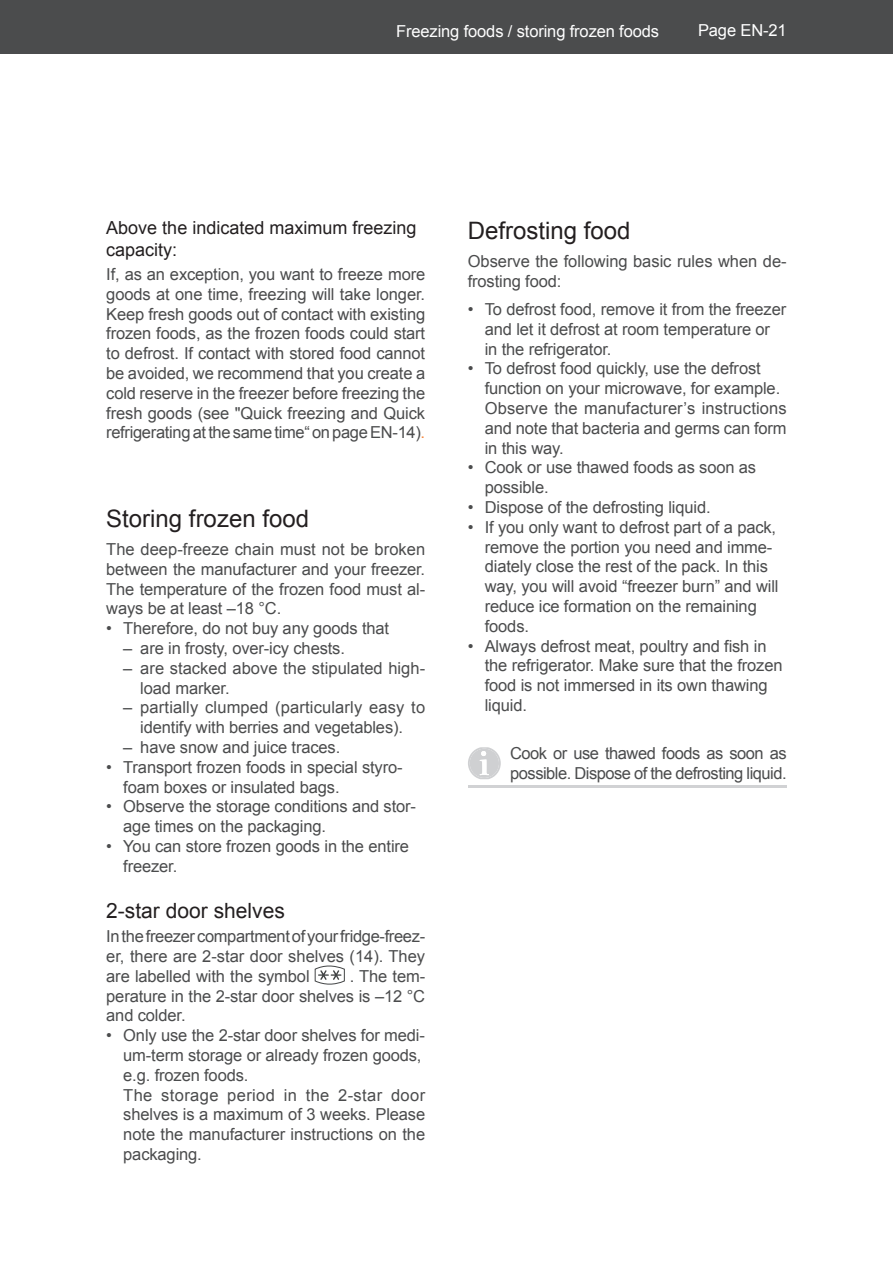
<style>
.page{position:relative;width:893px;height:1263px;background:#fff}
.page>*{position:absolute;margin:0;border:0;box-sizing:border-box;transform-origin:0 0}
.t1{font:24px "Arial";color:#231f20}
.t2{font:21px "Arial";color:#231f20}
.t3{font:18px/21.6px "Arial";color:#231f20}
.t4{font:16.5px/19.8px "Arial";letter-spacing:-.01em;color:#4b4c4d}
.t5{font:16.5px/19.8px "Arial";letter-spacing:.01em;color:#4b4c4d;text-align:center}
.t6{font:16.5px/19.8px "Arial";letter-spacing:-.03em;color:#4b4c4d}
.t7{font:16.5px "Arial";letter-spacing:-.01em;color:#fff}
.s1{color:#f5863b}
</style>
<div class="page">
<div style="left:0;top:0;width:893px;height:54px;background:#4b4c4d"></div>
<svg style="left:315px;top:966px;width:30px;height:18px"></svg>
<hr style="left:468px;top:785px;width:319px;height:3px;background:#d1d2d4">
<svg style="left:468px;top:747px;width:33px;height:32px"></svg>
<p class="t7" style="left:396px;top:22px;width:264px">Freezing foods / storing frozen foods</p>
<p class="t7" style="left:698px;top:22px;width:90px">Page EN-21</p>
<p class="t3" style="left:106px;top:217px;width:312px">Above the indicated maximum freezing capacity:</p>
<p class="t4" style="left:106px;top:264px;width:320px;text-align:justify">If, as an exception, you want to freeze more goods at one time, freezing will take longer.<br>Keep fresh goods out of contact with existing frozen foods, as the frozen foods could start to defrost. If contact with stored food cannot be avoided, we recommend that you create a cold reserve in the freezer before freezing the fresh goods (see "Quick freezing and Quick refrigerating at the same time“ on page EN-14)<span class="s1">.</span></p>
<h1 class="t1" style="left:106px;top:505px;width:204px">Storing frozen food</h1>
<p class="t4" style="left:106px;top:539px;width:320px;text-align:justify">The deep-freeze chain must not be broken between the manufacturer and your freezer.<br>The temperature of the frozen food must al&shy;ways be at least –18 °C.</p>
<p class="t4" style="left:106px;top:619px;width:284px">• Therefore, do not buy any goods that</p>
<p class="t4" style="left:123px;top:638px;width:223px">– are in frosty, over-icy chests.</p>
<p class="t4" style="left:140px;top:658px;width:286px;text-indent:-17px">– are stacked above the stipulated high&shy;load marker.</p>
<p class="t5" style="left:123px;top:698px;width:303px">– partially clumped (particularly easy to identify with berries and vegetables).</p>
<p class="t4" style="left:123px;top:737px;width:219px">– have snow and juice traces.</p>
<p class="t4" style="left:123px;top:757px;width:281px;text-indent:-17px">• Transport frozen foods in special styro&shy;foam boxes or insulated bags.</p>
<p class="t4" style="left:123px;top:797px;width:294px;text-indent:-17px">• Observe the storage conditions and stor&shy;age times on the packaging.</p>
<p class="t4" style="left:123px;top:836px;width:287px;text-indent:-17px">• You can store frozen goods in the entire freezer.</p>
<p class="t2" style="left:106px;top:899px;width:180px">2-star door shelves</p>
<p class="t4" style="left:106px;top:927px;width:320px;text-align:justify">In the freezer compartment of your fridge-freez&shy;er, there are 2-star door shelves (14). They are labelled with the symbol</p>
<p class="t4" style="left:106px;top:966px;width:320px;text-align:justify;text-indent:244px">. The tem&shy;perature in the 2-star door shelves is –12 °C and colder.</p>
<p class="t4" style="left:123px;top:1026px;width:303px;text-indent:-17px">• Only use the 2-star door shelves for medi&shy;um-term storage or already frozen goods, e.g. frozen foods.<br>The storage period in the 2-star door shelves is a maximum of 3 weeks. Please note the manufacturer instructions on the packaging.</p>
<h1 class="t1" style="left:468px;top:217px;width:164px">Defrosting food</h1>
<p class="t4" style="left:468px;top:251px;width:320px">Observe the following basic rules when de&shy;frosting food:</p>
<p class="t4" style="left:485px;top:299px;width:303px;text-indent:-17px">• To defrost food, remove it from the freezer and let it defrost at room temperature or in the refrigerator.</p>
<p class="t4" style="left:485px;top:359px;width:303px;text-indent:-17px">• To defrost food quickly, use the defrost function on your microwave, for example.<br>Observe the manufacturer’s instructions and note that bacteria and germs can form in this way.</p>
<p class="t4" style="left:485px;top:458px;width:273px;text-indent:-17px">• Cook or use thawed foods as soon as possible.</p>
<p class="t4" style="left:468px;top:497px;width:244px">• Dispose of the defrosting liquid.</p>
<p class="t4" style="left:485px;top:517px;width:295px;text-indent:-17px">• If you only want to defrost part of a pack, remove the portion you need and imme&shy;diately close the rest of the pack. In this way, you will avoid “freezer burn” and will reduce ice formation on the remaining foods.</p>
<p class="t4" style="left:485px;top:636px;width:299px;text-indent:-17px">• Always defrost meat, poultry and fish in the refrigerator. Make sure that the frozen food is not immersed in its own thawing liquid.</p>
<p class="t6" style="left:510px;top:744px;width:278px">Cook or use thawed foods as soon as possible. Dispose of the defrosting liquid.</p>
</div>
